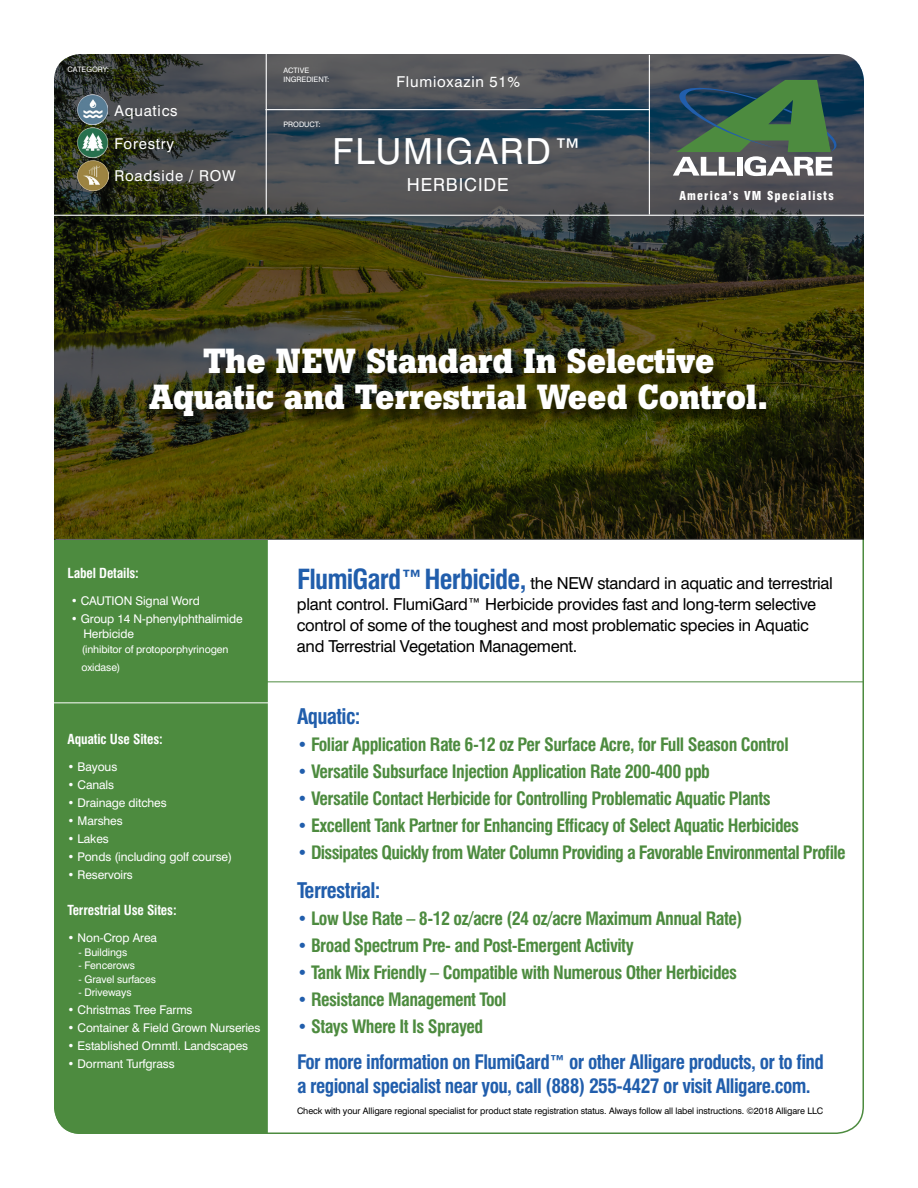
<style>
.page{position:relative;width:918px;height:1188px;background:#fff}
.page>*{position:absolute;margin:0;border:0;box-sizing:border-box;transform-origin:0 0}
.t1{font:36px "Swiss 721 BT";letter-spacing:.05em;color:#fff}
.t2{font:700 34.5px/36px "Boton";color:#fff;text-align:center}
.t3{font:700 condensed 21px "Swiss 721 BT";letter-spacing:-.03em;color:#215eac}
.t4{font:700 condensed 19.5px/24px "Swiss 721 BT";letter-spacing:-.03em;color:#215eac}
.t5{font:700 condensed 18px "Swiss 721 BT";letter-spacing:-.03em;color:#4d8b3f}
.t6{font:18px "Swiss 721 BT";letter-spacing:.05em;color:#fff}
.t7{font:16.5px/21px "Swiss 721 BT";letter-spacing:-.02em;color:#000}
.t8{font:15px/32.2px "Swiss 721 BT";letter-spacing:.05em;color:#fff}
.t9{font:700 condensed 13.5px "Swiss 721 BT";letter-spacing:-.01em;color:#fff}
.t10{font:12px/15px "Swiss 721 BT";letter-spacing:-.01em;color:#fff}
.t11{font:900 condensed 12px "Swiss 721 BT";letter-spacing:.1em;color:#fff}
.t12{font:10.5px/18px "Swiss 721 BT";letter-spacing:-.01em;color:#fff}
.t13{font:9px "Swiss 721 BT";letter-spacing:-.01em;color:#000}
.t14{font:7.5px/9px "Swiss 721 BT";color:#fff}
.s1{font-weight:700;font-stretch:condensed;font-size:27px;color:#215eac}
.s2{color:#215eac}
</style>
<div class="page">
<svg style="left:54px;top:54px;width:810px;height:486px;background:#3d3f25"></svg>
<hr style="left:649px;top:55px;width:1px;height:160px;background:#fff">
<hr style="left:54px;top:215px;width:810px;height:1px;background:#fff">
<hr style="left:266px;top:109px;width:384px;height:1px;background:#fff">
<hr style="left:266px;top:54px;width:1px;height:160px;background:#fff">
<div style="left:152px;top:351px;width:633px;height:83px;background:#000;opacity:.75"></div>
<div style="left:54px;top:540px;width:214px;height:594px;background:#4d8b3f"></div>
<hr style="left:267px;top:681px;width:597px;height:1px;background:#4d8b3f">
<svg style="left:673px;top:80px;width:165px;height:96px;background:#527360"></svg>
<hr style="left:51px;top:702px;width:217px;height:1px;background:#fff">
<img style="left:77px;top:94px;width:30px;height:31px">
<img style="left:77px;top:127px;width:30px;height:31px">
<img style="left:77px;top:160px;width:31px;height:31px">
<p class="t14" style="left:68px;top:65px;width:43px">CATEGORY:</p>
<p class="t14" style="left:284px;top:66px;width:48px">ACTIVE<br>INGREDIENT:</p>
<p class="t14" style="left:284px;top:120px;width:39px">PRODUCT:</p>
<p class="t8" style="left:396px;top:66px;width:125px">Flumioxazin 51%</p>
<p class="t8" style="left:114px;top:95px;width:123px">Aquatics<br>Forestry<br>Roadside / ROW</p>
<h1 class="t1" style="left:333px;top:129px;width:252px">FLUMIGARD™</h1>
<p class="t6" style="left:407px;top:173px;width:103px">HERBICIDE</p>
<p class="t11" style="left:679px;top:188px;width:156px">America’s VM Specialists</p>
<h2 class="t2" style="left:150px;top:343px;width:620px">The NEW Standard In Selective<br>Aquatic and Terrestrial Weed Control.</h2>
<p class="t9" style="left:68px;top:565px;width:73px">Label Details:</p>
<p class="t10" style="left:71px;top:593px;width:131px">• CAUTION Signal Word</p>
<p class="t10" style="left:83px;top:611px;width:161px;text-indent:-13px">• Group 14 N-phenylphthalimide<br>Herbicide</p>
<p class="t12" style="left:81px;top:640px;width:149px">(inhibitor of protoporphyrinogen oxidase)</p>
<p class="t9" style="left:68px;top:731px;width:97px">Aquatic Use Sites:</p>
<p class="t10" style="left:68px;top:759px;width:51px">• Bayous</p>
<p class="t10" style="left:68px;top:777px;width:48px">• Canals</p>
<p class="t10" style="left:68px;top:795px;width:101px">• Drainage ditches</p>
<p class="t10" style="left:68px;top:813px;width:57px">• Marshes</p>
<p class="t10" style="left:68px;top:831px;width:43px">• Lakes</p>
<p class="t10" style="left:68px;top:849px;width:166px">• Ponds (including golf course)</p>
<p class="t10" style="left:68px;top:867px;width:67px">• Reservoirs</p>
<p class="t9" style="left:68px;top:902px;width:111px">Terrestrial Use Sites:</p>
<p class="t10" style="left:68px;top:930px;width:91px">• Non-Crop Area</p>
<p class="t12" style="left:79px;top:943px;width:50px">- Buildings</p>
<p class="t12" style="left:79px;top:957px;width:58px">- Fencerows</p>
<p class="t12" style="left:79px;top:970px;width:79px">- Gravel surfaces</p>
<p class="t12" style="left:79px;top:984px;width:55px">- Driveways</p>
<p class="t10" style="left:68px;top:1002px;width:127px">• Christmas Tree Farms</p>
<p class="t10" style="left:68px;top:1020px;width:194px">• Container &amp; Field Grown Nurseries</p>
<p class="t10" style="left:68px;top:1038px;width:182px">• Established Ornmtl. Landscapes</p>
<p class="t10" style="left:68px;top:1056px;width:109px">• Dormant Turfgrass</p>
<p class="t7" style="left:297px;top:572px;width:538px"><span class="s1">FlumiGard™ Herbicide,</span> the NEW standard in aquatic and terrestrial plant control. FlumiGard™ Herbicide provides fast and long-term selective control of some of the toughest and most problematic species in Aquatic and Terrestrial Vegetation Management.</p>
<p class="t3" style="left:297px;top:703px;width:65px">Aquatic:</p>
<p class="t5" style="left:297px;top:733px;width:493px"><span class="s2">•</span> Foliar Application Rate 6-12 oz Per Surface Acre, for Full Season Control</p>
<p class="t5" style="left:297px;top:760px;width:414px"><span class="s2">•</span> Versatile Subsurface Injection Application Rate 200-400 ppb</p>
<p class="t5" style="left:297px;top:787px;width:475px"><span class="s2">•</span> Versatile Contact Herbicide for Controlling Problematic Aquatic Plants</p>
<p class="t5" style="left:297px;top:814px;width:504px"><span class="s2">•</span> Excellent Tank Partner for Enhancing Efficacy of Select Aquatic Herbicides</p>
<p class="t5" style="left:297px;top:841px;width:550px"><span class="s2">•</span> Dissipates Quickly from Water Column Providing a Favorable Environmental Profile</p>
<p class="t3" style="left:297px;top:877px;width:85px">Terrestrial:</p>
<p class="t5" style="left:297px;top:907px;width:447px"><span class="s2">•</span> Low Use Rate – 8-12 oz/acre (24 oz/acre Maximum Annual Rate)</p>
<p class="t5" style="left:297px;top:934px;width:338px"><span class="s2">•</span> Broad Spectrum Pre- and Post-Emergent Activity</p>
<p class="t5" style="left:297px;top:961px;width:442px"><span class="s2">•</span> Tank Mix Friendly – Compatible with Numerous Other Herbicides</p>
<p class="t5" style="left:297px;top:988px;width:211px"><span class="s2">•</span> Resistance Management Tool</p>
<p class="t5" style="left:297px;top:1015px;width:188px"><span class="s2">•</span> Stays Where It Is Sprayed</p>
<p class="t4" style="left:297px;top:1050px;width:528px">For more information on FlumiGard™ or other Alligare products, or to find a regional specialist near you, call (888) 255-4427 or visit Alligare.com.</p>
<p class="t13" style="left:297px;top:1105px;width:528px">Check with your Alligare regional specialist for product state registration status. Always follow all label instructions. ©2018 Alligare LLC</p>
</div>
